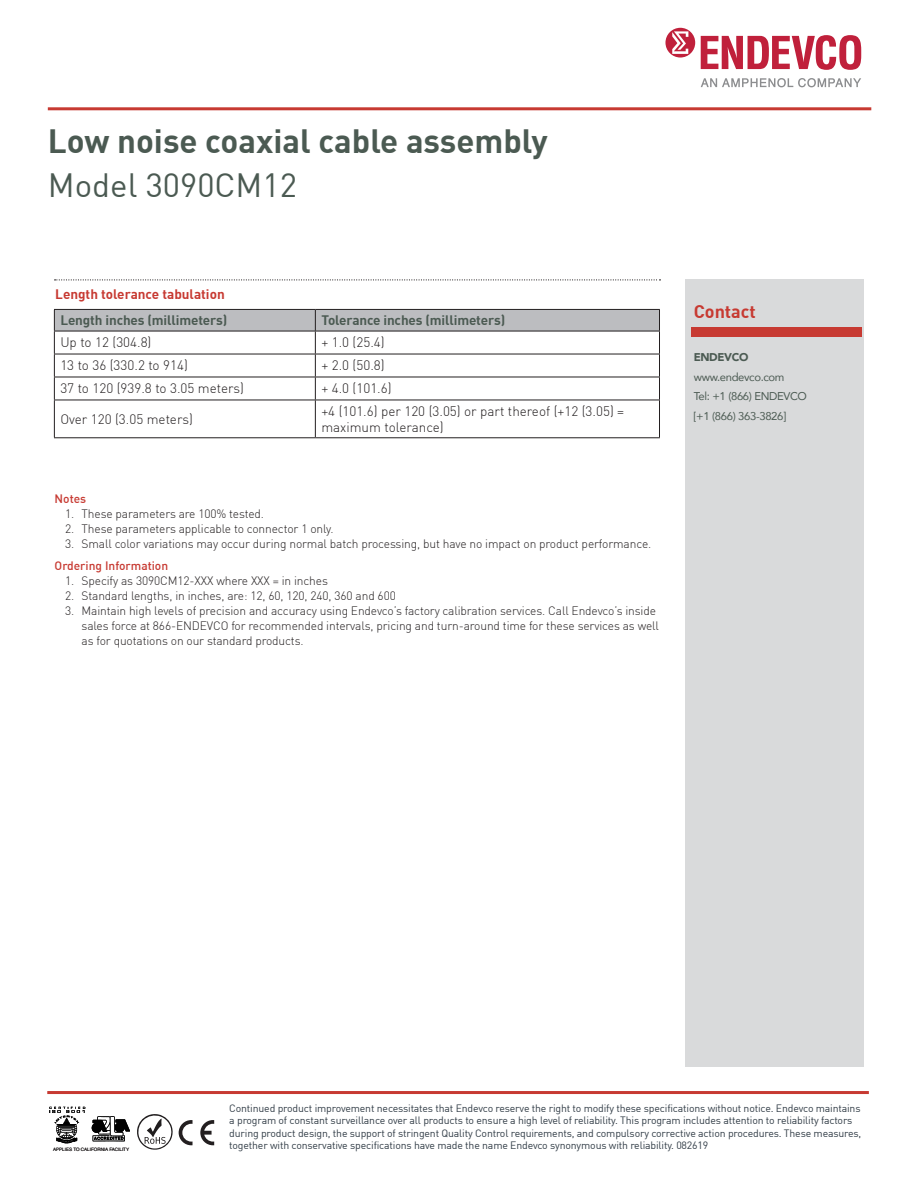
<style>
.page{position:relative;width:918px;height:1188px;background:#fff}
.page>*{position:absolute;margin:0;border:0;box-sizing:border-box;transform-origin:0 0}
.t1{font:700 33px "DIN";color:#4b5a52}
.t2{font:33px "DIN";color:#4b5a52}
.t3{font:700 18px "DIN";color:#c73a32}
.body_copy{font:300 13.5px/16.2px "DIN";color:#231f20}
.body_copy-2{font:700 13.5px "DIN";letter-spacing:-.01em;color:#4b5a52}
.t4{font:700 13.5px "DIN";color:#c73a32}
.t5{font:300 12px/15px "DIN";letter-spacing:-.01em;color:#231f20}
.Spec_category_NO_Lin{font:500 12px "DIN";color:#c73a32}
.t6{font:11.25px/19.5px "Avenir";letter-spacing:-.03em;color:#4b5a52}
.t7{font:900 11.25px "Avenir";letter-spacing:-.03em;color:#4b5a52}
.t8{font:10.5px/12.6px "DIN";letter-spacing:-.015em;color:#323d47}
.t9{font:4.5px "Helvetica";color:#231f20}
</style>
<div class="page">
<hr style="left:48px;top:107px;width:823px;height:3px;background:#c73a32">
<div style="left:685px;top:279px;width:179px;height:788px;background:#d9dadb"></div>
<svg style="left:55px;top:279px;width:606px;height:1px"></svg>
<hr style="left:47px;top:1091px;width:822px;height:3px;background:#c73a32">
<img style="left:49px;top:1106px;width:37px;height:38px">
<img style="left:91px;top:1116px;width:39px;height:26px">
<svg style="left:137px;top:1114px;width:36px;height:36px"></svg>
<svg style="left:179px;top:1120px;width:14px;height:25px"></svg>
<svg style="left:200px;top:1120px;width:14px;height:25px"></svg>
<div style="left:691px;top:328px;width:171px;height:9px;background:#c73a32"></div>
<hr style="left:315px;top:400px;width:1px;height:37px;background:#231f20">
<hr style="left:659px;top:400px;width:1px;height:37px;background:#231f20">
<svg style="left:54px;top:309px;width:606px;height:91px"></svg>
<hr style="left:315px;top:377px;width:345px;height:1px;background:#231f20">
<hr style="left:54px;top:400px;width:261px;height:1px;background:#231f20">
<hr style="left:54px;top:400px;width:1px;height:37px;background:#231f20">
<hr style="left:315px;top:400px;width:345px;height:1px;background:#231f20">
<hr style="left:54px;top:437px;width:261px;height:1px;background:#231f20">
<hr style="left:315px;top:437px;width:345px;height:1px;background:#231f20">
<svg style="left:701px;top:78px;width:160px;height:9px"></svg>
<svg style="left:665px;top:28px;width:30px;height:30px"></svg>
<svg style="left:701px;top:35px;width:160px;height:35px"></svg>
<h1 class="t1" style="left:48px;top:120px;width:502px">Low noise coaxial cable assembly</h1>
<h1 class="t2" style="left:48px;top:164px;width:251px">Model 3090CM12</h1>
<p class="t4" style="left:55px;top:285px;width:171px">Length tolerance tabulation</p>
<p class="body_copy-2" style="left:60px;top:311px;width:168px">Length inches (millimeters)</p>
<p class="body_copy-2" style="left:321px;top:311px;width:185px">Tolerance inches (millimeters)</p>
<p class="body_copy" style="left:60px;top:334px;width:93px">Up to 12 (304.8)</p>
<p class="body_copy" style="left:321px;top:334px;width:65px">+ 1.0 (25.4)</p>
<p class="body_copy" style="left:60px;top:357px;width:129px">13 to 36 (330.2 to 914)</p>
<p class="body_copy" style="left:321px;top:357px;width:65px">+ 2.0 (50.8)</p>
<p class="body_copy" style="left:60px;top:380px;width:185px">37 to 120 (939.8 to 3.05 meters)</p>
<p class="body_copy" style="left:321px;top:380px;width:72px">+ 4.0 (101.6)</p>
<p class="body_copy" style="left:60px;top:411px;width:134px">Over 120 (3.05 meters)</p>
<p class="body_copy" style="left:321px;top:402px;width:304px">+4 (101.6) per 120 (3.05) or part thereof (+12 (3.05) = maximum tolerance)</p>
<p class="Spec_category_NO_Lin" style="left:55px;top:491px;width:33px">Notes</p>
<p class="t5" style="left:65px;top:506px;width:201px">1. These parameters are 100% tested.</p>
<p class="t5" style="left:65px;top:521px;width:270px">2. These parameters applicable to connector 1 only.</p>
<p class="t5" style="left:65px;top:536px;width:588px">3. Small color variations may occur during normal batch processing, but have no impact on product performance.</p>
<p class="Spec_category_NO_Lin" style="left:55px;top:558px;width:115px">Ordering Information</p>
<p class="t5" style="left:65px;top:573px;width:264px">1. Specify as 3090CM12-XXX where XXX = in inches</p>
<p class="t5" style="left:65px;top:588px;width:332px">2. Standard lengths, in inches, are: 12, 60, 120, 240, 360 and 600</p>
<p class="t5" style="left:82px;top:603px;width:579px;text-indent:-16px">3. Maintain high levels of precision and accuracy using Endevco’s factory calibration services. Call Endevco’s inside sales force at 866-ENDEVCO for recommended intervals, pricing and turn-around time for these services as well as for quotations on our standard products.</p>
<h2 class="t3" style="left:694px;top:300px;width:64px">Contact</h2>
<p class="t7" style="left:694px;top:348px;width:56px">ENDEVCO</p>
<p class="t6" style="left:694px;top:367px;width:115px">www.endevco.com<br>Tel: +1 (866) ENDEVCO [+1 (866) 363-3826]</p>
<p class="t9" style="left:53px;top:1146px;width:78px">APPLIES TO CALIFORNIA FACILITY</p>
<p class="t8" style="left:229px;top:1101px;width:634px">Continued product improvement necessitates that Endevco reserve the right to modify these specifications without notice. Endevco maintains a program of constant surveillance over all products to ensure a high level of reliability. This program includes attention to reliability factors during product design, the support of stringent Quality Control requirements, and compulsory corrective action procedures. These measures, together with conservative specifications have made the name Endevco synonymous with reliability. 082619</p>
</div>
